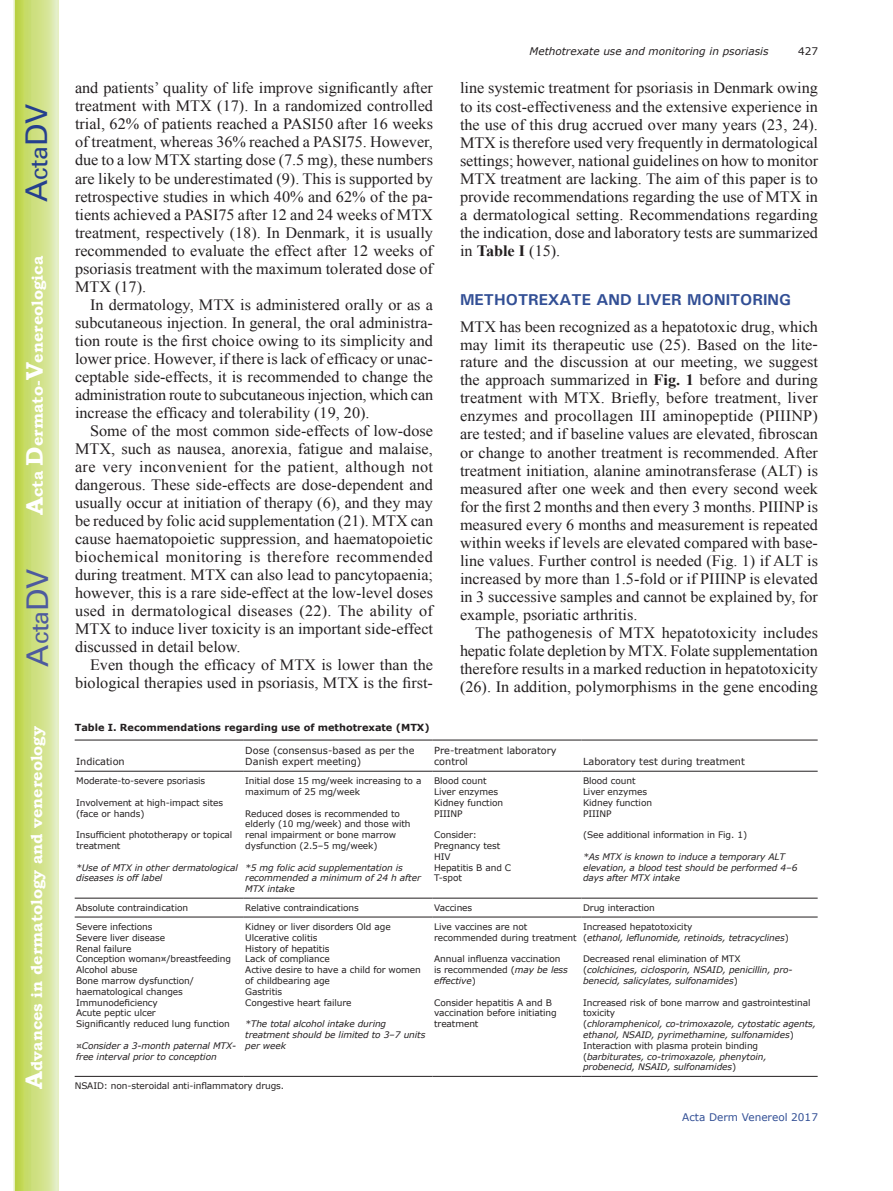
<style>
.page{position:relative;width:893px;height:1191px;background:#fff}
.page>*{position:absolute;margin:0;border:0;box-sizing:border-box;transform-origin:0 0}
.t1{font:30px "Univers";color:#4d5a9e}
.t2{font:30px "Univers";color:#253f8e}
.t3{font:15.75px/18px "Times New Roman";color:#231f20;text-align:justify}
.t4{font:700 15.75px "Bookman Old Style";color:#fff}
.t5{font:700 15.75px "Univers";color:#324f95}
.t6{font:italic 10.5px "Verdana";color:#231f20}
.t7{font:10.5px "Verdana";color:#324f95}
.t8{font:10.5px "Verdana";color:#231f20}
.t9{font:9.75px/11.7px "Verdana";color:#231f20}
.t10{font:700 9.75px "Verdana";color:#231f20}
.t11{font:9px/10.8px "Verdana";letter-spacing:-.01em;color:#231f20}
.t12{font:italic 9px/10.8px "Verdana";letter-spacing:-.01em;color:#231f20}
.s1{font-size:24px}
.s2{font-weight:700}
.s3{font-style:normal}
.s4{font-style:italic}
</style>
<div class="page">
<svg style="left:14px;top:0;width:45px;height:1191px;background:#cfe084"></svg>
<hr style="left:75px;top:739px;width:169px;height:1px;background:#231f20">
<hr style="left:244px;top:739px;width:189px;height:1px;background:#231f20">
<hr style="left:433px;top:739px;width:149px;height:1px;background:#231f20">
<hr style="left:582px;top:739px;width:236px;height:1px;background:#231f20">
<hr style="left:75px;top:771px;width:169px;height:1px;background:#231f20">
<hr style="left:244px;top:771px;width:189px;height:1px;background:#231f20">
<hr style="left:433px;top:771px;width:149px;height:1px;background:#231f20">
<hr style="left:582px;top:771px;width:236px;height:1px;background:#231f20">
<hr style="left:75px;top:1076px;width:169px;height:1px;background:#231f20">
<hr style="left:244px;top:1076px;width:189px;height:1px;background:#231f20">
<hr style="left:433px;top:1076px;width:149px;height:1px;background:#231f20">
<hr style="left:582px;top:1076px;width:236px;height:1px;background:#231f20">
<hr style="left:75px;top:897px;width:169px;height:1px;background:#231f20">
<hr style="left:244px;top:897px;width:189px;height:1px;background:#231f20">
<hr style="left:433px;top:897px;width:149px;height:1px;background:#231f20">
<hr style="left:582px;top:897px;width:236px;height:1px;background:#231f20">
<hr style="left:75px;top:916px;width:169px;height:1px;background:#231f20">
<hr style="left:244px;top:916px;width:189px;height:1px;background:#231f20">
<hr style="left:433px;top:916px;width:149px;height:1px;background:#231f20">
<hr style="left:582px;top:916px;width:236px;height:1px;background:#231f20">
<h1 class="t2" style="left:19px;top:202px;width:100px;rotate:-90deg">A<span class="s1">cta</span>DV</h1>
<p class="t4" style="left:28px;top:515px;width:260px;rotate:-90deg"><span class="s1">A</span>cta <span class="s1">D</span>ermato-<span class="s1">V</span>enereologica</p>
<h1 class="t1" style="left:20px;top:666px;width:100px;rotate:-90deg">A<span class="s1">cta</span>DV</h1>
<p class="t4" style="left:27px;top:1088px;width:364px;rotate:-90deg"><span class="s1">A</span>dvances in dermatology and venereology</p>
<p class="t3" style="left:75px;top:79px;width:360px">and patients’ quality of life improve significantly after treatment with MTX (17). In a randomized controlled trial, 62% of patients reached a PASI50 after 16 weeks of treatment, whereas 36% reached a PASI75. However, due to a low MTX starting dose (7.5 mg), these numbers are likely to be underestimated (9). This is supported by retrospective studies in which 40% and 62% of the pa&shy;tients achieved a PASI75 after 12 and 24 weeks of MTX treatment, respectively (18). In Denmark, it is usually recommended to evaluate the effect after 12 weeks of psoriasis treatment with the maximum tolerated dose of MTX (17).</p>
<p class="t3" style="left:75px;top:295px;width:360px;text-indent:15px">In dermatology, MTX is administered orally or as a subcutaneous injection. In general, the oral administra&shy;tion route is the first choice owing to its simplicity and lower price. However, if there is lack of efficacy or unac&shy;ceptable side-effects, it is recommended to change the administration route to subcutaneous injection, which can increase the efficacy and tolerability (19, 20).</p>
<p class="t3" style="left:75px;top:421px;width:360px;text-indent:15px">Some of the most common side-effects of low-dose MTX, such as nausea, anorexia, fatigue and malaise, are very inconvenient for the patient, although not dangerous. These side-effects are dose-dependent and usually occur at initiation of therapy (6), and they may be reduced by folic acid supplementation (21). MTX can cause haematopoietic suppression, and haematopoietic biochemical monitoring is therefore recommended during treatment. MTX can also lead to pancytopaenia; however, this is a rare side-effect at the low-level doses used in dermatological diseases (22). The ability of MTX to induce liver toxicity is an important side-effect discussed in detail below.</p>
<p class="t3" style="left:75px;top:655px;width:359px;text-align:right">Even though the efficacy of MTX is lower than the biological therapies used in psoriasis, MTX is the first-</p>
<p class="t6" style="left:530px;top:44px;width:240px">Methotrexate use and monitoring in psoriasis</p>
<p class="t8" style="left:798px;top:44px;width:22px">427</p>
<p class="t3" style="left:460px;top:79px;width:360px">line systemic treatment for psoriasis in Denmark owing to its cost-effectiveness and the extensive experience in the use of this drug accrued over many years (23, 24).<br>MTX is therefore used very frequently in dermatological settings; however, national guidelines on how to monitor MTX treatment are lacking. The aim of this paper is to provide recommendations regarding the use of MTX in a dermatological setting. Recommendations regarding the indication, dose and laboratory tests are summarized in <span class="s2">Table I</span> (15).</p>
<p class="t5" style="left:460px;top:289px;width:333px">METHOTREXATE AND LIVER MONITORING</p>
<p class="t3" style="left:460px;top:317px;width:360px">MTX has been recognized as a hepatotoxic drug, which may limit its therapeutic use (25). Based on the lite&shy;rature and the discussion at our meeting, we suggest the approach summarized in <span class="s2">Fig. 1</span> before and during treatment with MTX. Briefly, before treatment, liver enzymes and procollagen III aminopeptide (PIIINP) are tested; and if baseline values are elevated, fibroscan or change to another treatment is recommended. After treatment initiation, alanine aminotransferase (ALT) is measured after one week and then every second week for the first 2 months and then every 3 months. PIIINP is measured every 6 months and measurement is repeated within weeks if levels are elevated compared with base&shy;line values. Further control is needed (Fig. 1) if ALT is increased by more than 1.5-fold or if PIIINP is elevated in 3 successive samples and cannot be explained by, for example, psoriatic arthritis.</p>
<p class="t3" style="left:460px;top:623px;width:360px;text-indent:15px">The pathogenesis of MTX hepatotoxicity includes hepatic folate depletion by MTX. Folate supplementation therefore results in a marked reduction in hepatotoxicity (26). In addition, polymorphisms in the gene encoding</p>
<p class="t10" style="left:75px;top:720px;width:357px">Table I. Recommendations regarding use of methotrexate (MTX)</p>
<p class="t9" style="left:76px;top:755px;width:50px">Indication</p>
<p class="t9" style="left:245px;top:744px;width:171px">Dose (consensus-based as per the<br>Danish expert meeting)</p>
<p class="t9" style="left:434px;top:744px;width:124px">Pre-treatment laboratory control</p>
<p class="t9" style="left:583px;top:755px;width:163px">Laboratory test during treatment</p>
<p class="t11" style="left:76px;top:775px;width:131px">Moderate-to-severe psoriasis</p>
<p class="t11" style="left:76px;top:797px;width:148px">Involvement at high-impact sites (face or hands)</p>
<p class="t11" style="left:76px;top:829px;width:158px">Insufficient phototherapy or topical treatment</p>
<p class="t12" style="left:76px;top:861px;width:163px">*Use of MTX in other dermatological diseases is off label</p>
<p class="t11" style="left:245px;top:775px;width:178px">Initial dose 15 mg/week increasing to a maximum of 25 mg/week</p>
<p class="t11" style="left:245px;top:807px;width:167px">Reduced doses is recommended to elderly (10 mg/week) and those with renal impairment or bone marrow dysfunction (2.5–5 mg/week)</p>
<p class="t12" style="left:245px;top:861px;width:177px">*5 mg folic acid supplementation is recommended a minimum of 24 h after<br>MTX intake</p>
<p class="t11" style="left:434px;top:775px;width:71px">Blood count<br>Liver enzymes<br>Kidney function<br>PIIINP</p>
<p class="t11" style="left:434px;top:829px;width:79px">Consider:<br>Pregnancy test<br>HIV<br>Hepatitis B and C<br>T-spot</p>
<p class="t11" style="left:583px;top:775px;width:71px">Blood count<br>Liver enzymes<br>Kidney function<br>PIIINP</p>
<p class="t11" style="left:583px;top:829px;width:166px">(See additional information in Fig. 1)</p>
<p class="t12" style="left:583px;top:851px;width:216px">*As MTX is known to induce a temporary ALT elevation, a blood test should be performed 4–6 days after MTX intake</p>
<p class="t11" style="left:76px;top:902px;width:113px">Absolute contraindication</p>
<p class="t11" style="left:245px;top:902px;width:115px">Relative contraindications</p>
<p class="t11" style="left:434px;top:902px;width:40px">Vaccines</p>
<p class="t11" style="left:583px;top:902px;width:73px">Drug interaction</p>
<p class="t11" style="left:76px;top:921px;width:156px">Severe infections<br>Severe liver disease<br>Renal failure<br>Conception woman¤/breastfeeding<br>Alcohol abuse<br>Bone marrow dysfunction/ haematological changes<br>Immunodeficiency<br>Acute peptic ulcer<br>Significantly reduced lung function</p>
<p class="t12" style="left:76px;top:1040px;width:162px">¤Consider a 3-month paternal MTX&shy;free interval prior to conception</p>
<p class="t11" style="left:245px;top:921px;width:177px">Kidney or liver disorders Old age<br>Ulcerative colitis<br>History of hepatitis<br>Lack of compliance<br>Active desire to have a child for women of childbearing age<br>Gastritis<br>Congestive heart failure</p>
<p class="t12" style="left:245px;top:1018px;width:182px">*The total alcohol intake during treatment should be limited to 3–7 units per week</p>
<p class="t12" style="left:583px;top:921px;width:207px"><span class="s3">Increased hepatotoxicity<br>(</span>ethanol, leflunomide, retinoids, tetracyclines<span class="s3">)</span></p>
<p class="t12" style="left:583px;top:953px;width:211px"><span class="s3">Decreased renal elimination of MTX (</span>colchicines, ciclosporin, NSAID, penicillin, pro&shy;benecid, salicylates, sulfonamides<span class="s3">)</span></p>
<p class="t12" style="left:583px;top:996px;width:235px"><span class="s3">Increased risk of bone marrow and gastrointestinal toxicity<br>(</span>chloramphenicol, co-trimoxazole, cytostatic agents, ethanol, NSAID, pyrimethamine, sulfonamides<span class="s3">)<br>Interaction with plasma protein binding (</span>barbiturates, co-trimoxazole, phenytoin, probenecid, NSAID, sulfonamides<span class="s3">)</span></p>
<p class="t11" style="left:434px;top:921px;width:144px">Live vaccines are not recommended during treatment</p>
<p class="t11" style="left:434px;top:953px;width:135px">Annual influenza vaccination is recommended (<span class="s4">may be less effective</span>)</p>
<p class="t11" style="left:434px;top:996px;width:124px">Consider hepatitis A and B vaccination before initiating treatment</p>
<p class="t11" style="left:75px;top:1080px;width:211px">NSAID: non-steroidal anti-inflammatory drugs.</p>
<p class="t7" style="left:682px;top:1109px;width:137px">Acta Derm Venereol 2017</p>
</div>
